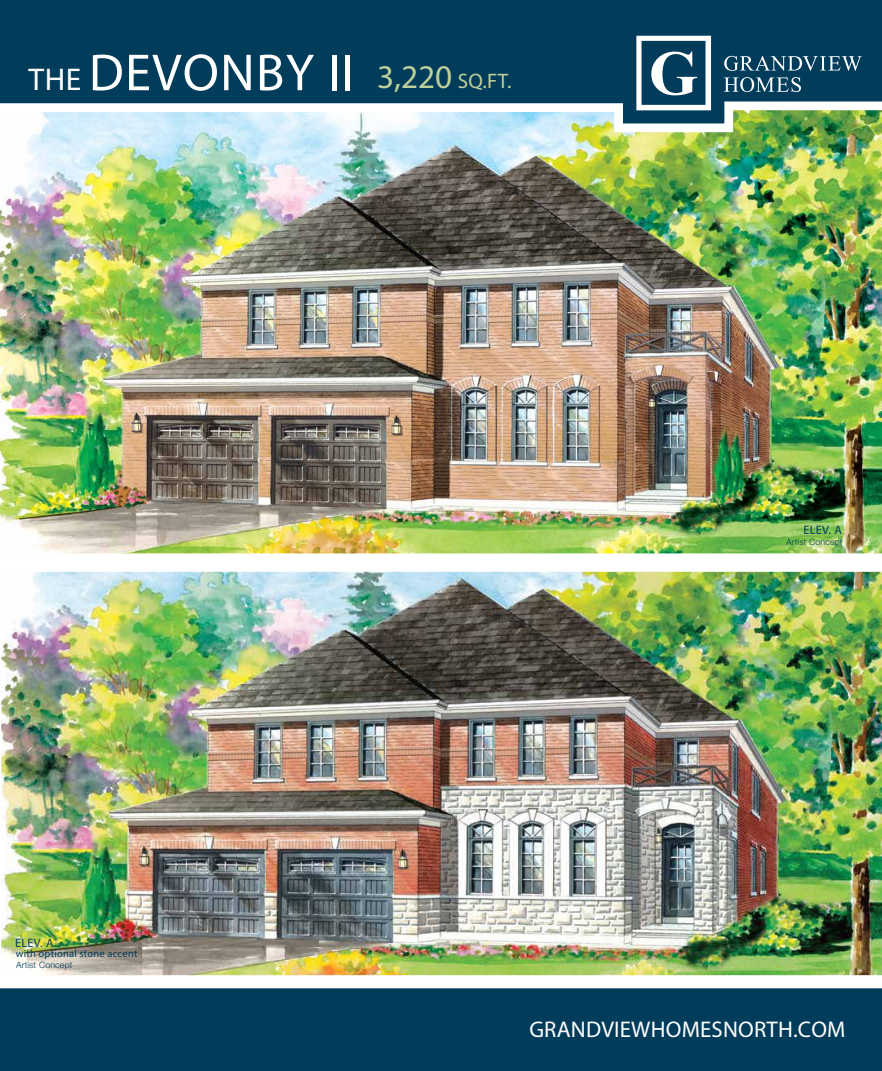
<style>
.page{position:relative;width:882px;height:1071px;background:#fff}
.page>*{position:absolute;margin:0;border:0;box-sizing:border-box;transform-origin:0 0}
.t1{font:52.5px "Myriad Pro";letter-spacing:.025em;color:#fff}
.t2{font:22.75px "Myriad Pro";letter-spacing:.01em;color:#fff}
.t3{font:12.25px "Myriad Pro";letter-spacing:.02em;color:#013c5b}
.t4{font:10.5px "Myriad Pro";letter-spacing:.02em;color:#013c5b}
.t5{font:300 8.75px "Helvetica Neue";letter-spacing:.02em;color:#013c5b}
.s1{font-size:31.5px}
.s2{font-size:33.25px;color:#bfd09a}
.s3{font-size:21px;color:#bfd09a}
</style>
<div class="page">
<img style="left:0;top:137px;width:882px;height:416px">
<img style="left:1px;top:572px;width:881px;height:403px">
<div style="left:0;top:0;width:882px;height:107px;background:#013c5b"></div>
<svg style="left:0;top:36px;width:882px;height:101px"></svg>
<div style="left:0;top:976px;width:882px;height:95px;background:#013c5b"></div>
<div style="left:0;top:975px;width:882px;height:13px;background:#fff"></div>
<h1 class="t1" style="left:28px;top:40px;width:485px"><span class="s1">THE</span> DEVONBY II <span class="s2">3,220</span> <span class="s3">SQ.FT.</span></h1>
<h3 class="t3" style="left:15px;top:935px;width:40px">ELEV. A</h3>
<p class="t5" style="left:16px;top:958px;width:58px">Artist Concept</p>
<p class="t4" style="left:16px;top:947px;width:123px">with optional stone accent</p>
<h3 class="t3" style="left:804px;top:523px;width:40px">ELEV. A</h3>
<p class="t5" style="left:786px;top:535px;width:58px">Artist Concept</p>
<h2 class="t2" style="left:529px;top:1015px;width:318px">GRANDVIEWHOMESNORTH.COM</h2>
</div>
